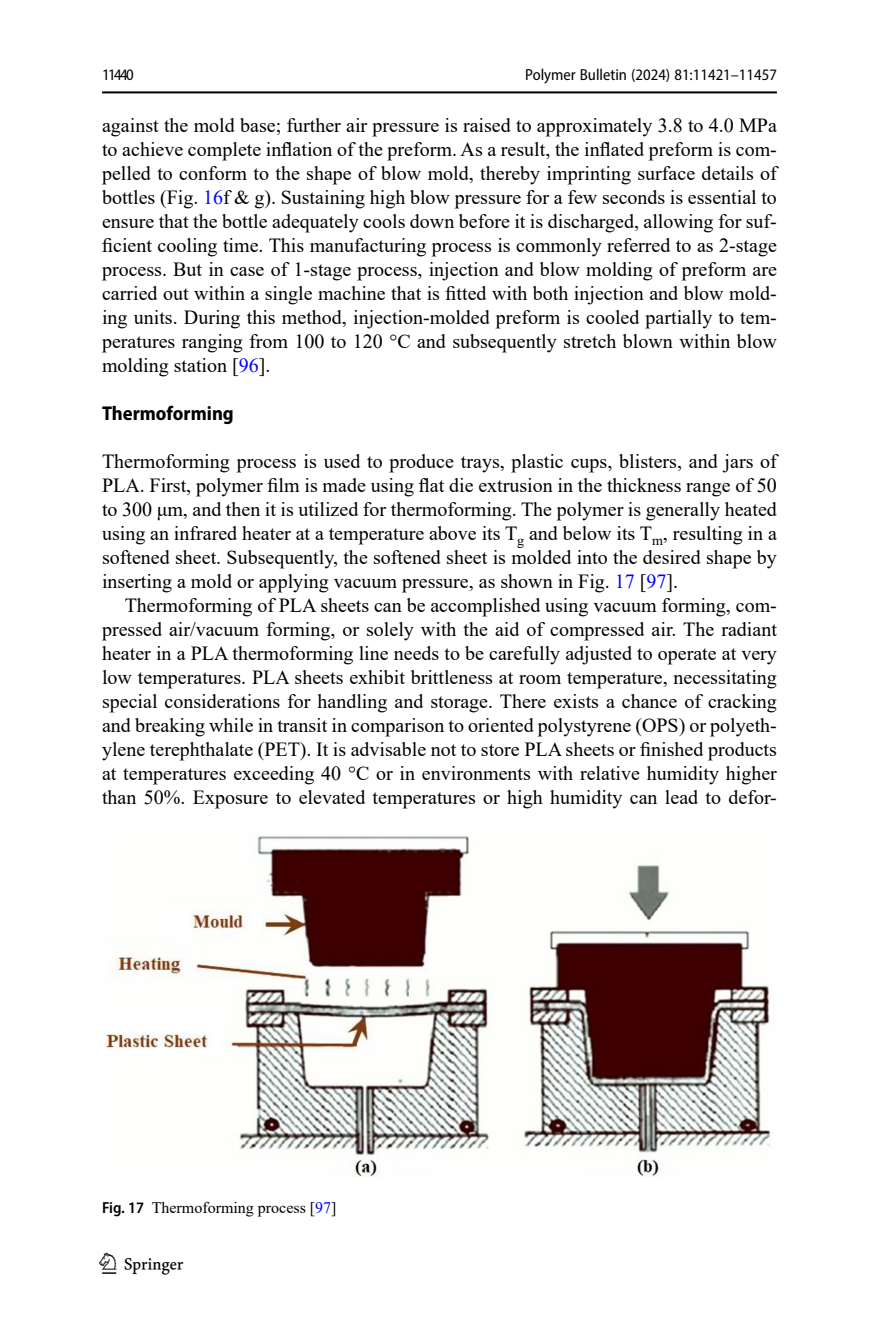
<style>
.page{position:relative;width:879px;height:1333px;background:#fff}
.page>*{position:absolute;margin:0;border:0;box-sizing:border-box;transform-origin:0 0}
.t1{font:30px "Springnew";color:#000}
.Body_Text{font:20px/24px "Times New Roman";color:#000;text-align:justify}
.Body_Text_Indent{font:20px/24px "Times New Roman";color:#000;text-align:justify}
.Head_2{font:700 semi-condensed 20px "Myriad Pro";color:#000}
.t2{font:semi-condensed 16px "Myriad Pro";color:#000}
.Figure_Caption{font:16px "Times New Roman";color:#000}
.s1{color:#00f}
.s2{font-family:"Myriad Pro";font-weight:600;font-stretch:semi-condensed}
</style>
<div class="page">
<hr style="left:102px;top:91px;width:675px;height:2px;background:#000">
<img style="left:105px;top:836px;width:666px;height:340px">
<p class="t2" style="left:525px;top:65px;width:253px">Polymer Bulletin (2024) 81:11421–11457</p>
<p class="Body_Text" style="left:102px;top:112px;width:676px">against the mold base; further air pressure is raised to approximately 3.8 to 4.0 MPa to achieve complete inflation of the preform. As a result, the inflated preform is com&shy;pelled to conform to the shape of blow mold, thereby imprinting surface details of bottles (Fig. <span class="s1">16</span>f &amp; g). Sustaining high blow pressure for a few seconds is essential to ensure that the bottle adequately cools down before it is discharged, allowing for suf&shy;ficient cooling time. This manufacturing process is commonly referred to as 2-stage process. But in case of 1-stage process, injection and blow molding of preform are carried out within a single machine that is fitted with both injection and blow mold&shy;ing units. During this method, injection-molded preform is cooled partially to tem&shy;peratures ranging from 100 to 120 °C and subsequently stretch blown within blow molding station [<span class="s1">96</span>].</p>
<p class="Head_2" style="left:102px;top:400px;width:133px">Thermoforming</p>
<p class="Body_Text" style="left:102px;top:448px;width:676px">Thermoforming process is used to produce trays, plastic cups, blisters, and jars of PLA. First, polymer film is made using flat die extrusion in the thickness range of 50 to 300 μm, and then it is utilized for thermoforming. The polymer is generally heated using an infrared heater at a temperature above its T<sub>g</sub> and below its T<sub>m</sub>, resulting in a softened sheet. Subsequently, the softened sheet is molded into the desired shape by inserting a mold or applying vacuum pressure, as shown in Fig. <span class="s1">17</span> [<span class="s1">97</span>].</p>
<p class="Body_Text_Indent" style="left:102px;top:592px;width:676px;text-indent:23px">Thermoforming of PLA sheets can be accomplished using vacuum forming, com&shy;pressed air/vacuum forming, or solely with the aid of compressed air. The radiant heater in a PLA thermoforming line needs to be carefully adjusted to operate at very low temperatures. PLA sheets exhibit brittleness at room temperature, necessitating special considerations for handling and storage. There exists a chance of cracking and breaking while in transit in comparison to oriented polystyrene (OPS) or polyeth&shy;ylene terephthalate (PET). It is advisable not to store PLA sheets or finished products at temperatures exceeding 40 °C or in environments with relative humidity higher than 50%. Exposure to elevated temperatures or high humidity can lead to defor-</p>
<p class="t2" style="left:102px;top:65px;width:33px">11440</p>
<p class="Figure_Caption" style="left:102px;top:1196px;width:236px"><span class="s2">Fig. 17</span> Thermoforming process [<span class="s1">97</span>]</p>
<h1 class="t1" style="left:102px;top:1246px;width:83px">1 3</h1>
</div>
